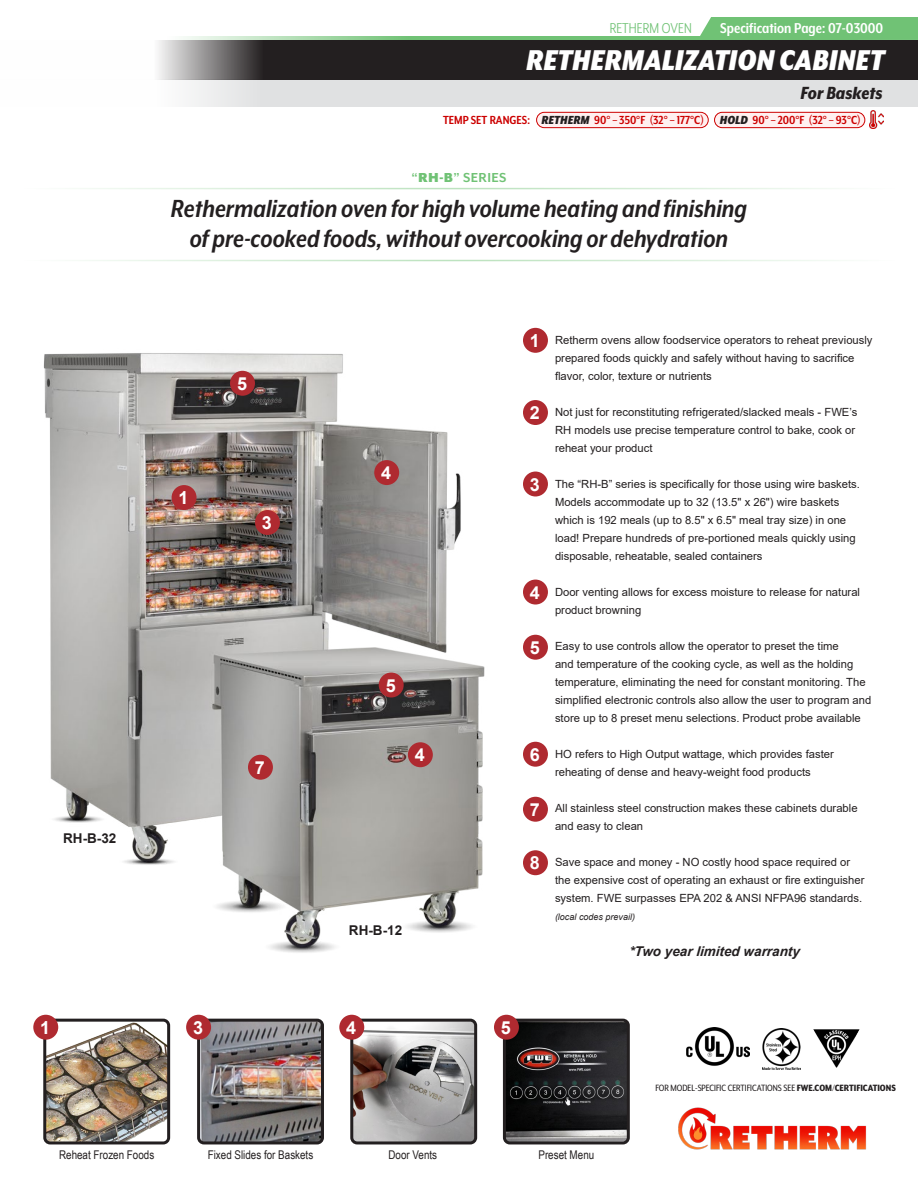
<style>
.page{position:relative;width:918px;height:1188px;background:#fff}
.page>*{position:absolute;margin:0;border:0;box-sizing:border-box;transform-origin:0 0}
.t1{font:italic 900 33px "Mr Eaves XL Mod Nar OT";color:#fff}
.t2{font:italic 700 28.5px/30px "Mr Eaves XL Mod Nar OT";color:#231f20;text-align:center}
.t3{font:italic 800 20.25px "Mr Eaves XL Mod Nar OT";color:#231f20}
.t4{font:700 18px "Arial";color:#fff}
.t5{font:700 16.5px "Mr Eaves XL Mod Nar OT";color:#fff}
.t6{font:16.5px "Mr Eaves XL Mod Nar OT";color:#70c275}
.t7{font:700 15px "Mr Eaves XL Mod OT";letter-spacing:.02em;color:#70c275}
.t8{font:700 13.5px "Mr Eaves XL Mod Nar OT";color:#c00}
.t9{font:italic 700 13.5px "Arial";color:#231f20}
.t10{font:700 13.5px "Arial";color:#231f20}
.t11{font:12px "Arial Narrow";color:#231f20}
.t12{font:11.25px/18px "Arial";color:#231f20}
.t13{font:10.5px "Mr Eaves XL Mod Nar OT";color:#231f20}
.t14{font:italic 9px "Arial";color:#231f20}
.s1{font-weight:900;font-style:italic;color:#231f20}
.s2{font-weight:900}
.s3{font-weight:800}
</style>
<div class="page">
<img style="left:762px;top:1028px;width:39px;height:42px">
<img style="left:687px;top:1027px;width:62px;height:39px">
<img style="left:813px;top:1029px;width:47px;height:39px">
<img style="left:43px;top:353px;width:442px;height:600px">
<div style="left:523px;top:328px;width:25px;height:25px;background:#af2a30;border-radius:50%"></div>
<div style="left:523px;top:400px;width:25px;height:25px;background:#af2a30;border-radius:50%"></div>
<div style="left:523px;top:472px;width:25px;height:24px;background:#af2a30;border-radius:50%"></div>
<div style="left:523px;top:580px;width:25px;height:25px;background:#af2a30;border-radius:50%"></div>
<div style="left:523px;top:635px;width:25px;height:25px;background:#af2a30;border-radius:50%"></div>
<div style="left:523px;top:742px;width:25px;height:25px;background:#af2a30;border-radius:50%"></div>
<div style="left:523px;top:797px;width:25px;height:25px;background:#af2a30;border-radius:50%"></div>
<img style="left:47px;top:1023px;width:122px;height:120px">
<div style="left:43px;top:1019px;width:127px;height:125px;border:3px solid #231f20;border-radius:5px"></div>
<img style="left:201px;top:1023px;width:119px;height:117px">
<div style="left:197px;top:1019px;width:127px;height:125px;border:3px solid #231f20;border-radius:5px"></div>
<div style="left:523px;top:850px;width:25px;height:25px;background:#af2a30;border-radius:50%"></div>
<div style="left:172px;top:485px;width:25px;height:25px;background:#af2a30;border-radius:50%"></div>
<div style="left:255px;top:510px;width:25px;height:25px;background:#af2a30;border-radius:50%"></div>
<div style="left:374px;top:460px;width:25px;height:25px;background:#af2a30;border-radius:50%"></div>
<div style="left:408px;top:742px;width:25px;height:25px;background:#af2a30;border-radius:50%"></div>
<div style="left:230px;top:371px;width:25px;height:25px;background:#af2a30;border-radius:50%"></div>
<div style="left:379px;top:673px;width:25px;height:25px;background:#af2a30;border-radius:50%"></div>
<div style="left:248px;top:755px;width:25px;height:25px;background:#af2a30;border-radius:50%"></div>
<img style="left:354px;top:1020px;width:122px;height:123px">
<div style="left:350px;top:1019px;width:127px;height:125px;border:3px solid #231f20;border-radius:5px"></div>
<img style="left:504px;top:1023px;width:122px;height:120px">
<div style="left:503px;top:1019px;width:127px;height:125px;border:3px solid #231f20;border-radius:5px"></div>
<img style="left:678px;top:1107px;width:189px;height:43px">
<div style="left:33px;top:1015px;width:25px;height:25px;background:#af2a30;border-radius:50%"></div>
<div style="left:186px;top:1015px;width:25px;height:25px;background:#af2a30;border-radius:50%"></div>
<div style="left:339px;top:1015px;width:25px;height:25px;background:#af2a30;border-radius:50%"></div>
<div style="left:494px;top:1015px;width:25px;height:25px;background:#af2a30;border-radius:50%"></div>
<div style="left:0;top:80px;width:918px;height:27px;background:linear-gradient(to right,#f6f7f7,#d7d8da)"></div>
<svg style="left:158px;top:40px;width:760px;height:39px;fill:#231f20"></svg>
<div style="left:700px;top:17px;width:218px;height:23px;background:#70c275"></div>
<svg style="left:184px;top:36px;width:674px;height:4px;fill:#70c275"></svg>
<hr style="left:278px;top:78px;width:640px;height:2px;background:#231f20">
<svg style="left:83px;top:187px;width:753px;height:75px"></svg>
<div style="left:537px;top:112px;width:171px;height:16px;background:#fff0f0;border-radius:8px"></div>
<div style="left:536px;top:112px;width:173px;height:16px;border:1px solid #c00;border-radius:8px"></div>
<div style="left:715px;top:112px;width:150px;height:16px;background:#fff0f0;border-radius:8px"></div>
<div style="left:714px;top:112px;width:151px;height:16px;border:1px solid #c00;border-radius:8px"></div>
<img style="left:869px;top:111px;width:14px;height:18px">
<h3 class="t6" style="left:610px;top:19px;width:84px">RETHERM OVEN</h3>
<h3 class="t5" style="left:720px;top:19px;width:165px">Specification Page: 07-03000</h3>
<h1 class="t1" style="left:526px;top:42px;width:360px">RETHERMALIZATION CABINET</h1>
<h3 class="t3" style="left:801px;top:82px;width:84px">For Baskets</h3>
<p class="t8" style="left:443px;top:113px;width:419px">TEMP SET RANGES: <span class="s1">RETHERM</span> 90° – 350°F (32° – 177°C) <span class="s1">HOLD</span> 90° – 200°F (32° – 93°C)</p>
<h3 class="t7" style="left:412px;top:169px;width:96px">“<span class="s2">RH-B</span>” SERIES</h3>
<p class="t10" style="left:63px;top:829px;width:55px">RH-B-32</p>
<h2 class="t2" style="left:171px;top:193px;width:578px">Rethermalization oven for high volume heating and finishing of pre-cooked foods, without overcooking or dehydration</h2>
<h3 class="t4" style="left:179px;top:485px;width:12px">1</h3>
<h3 class="t4" style="left:237px;top:371px;width:12px">5</h3>
<h3 class="t4" style="left:262px;top:510px;width:12px">3</h3>
<h3 class="t4" style="left:255px;top:755px;width:12px">7</h3>
<h3 class="t4" style="left:381px;top:460px;width:12px">4</h3>
<h3 class="t4" style="left:386px;top:673px;width:12px">5</h3>
<h3 class="t4" style="left:415px;top:742px;width:12px">4</h3>
<p class="t10" style="left:349px;top:921px;width:55px">RH-B-12</p>
<h3 class="t4" style="left:530px;top:328px;width:12px">1</h3>
<h3 class="t4" style="left:530px;top:400px;width:12px">2</h3>
<h3 class="t4" style="left:530px;top:472px;width:12px">3</h3>
<h3 class="t4" style="left:530px;top:580px;width:12px">4</h3>
<h3 class="t4" style="left:530px;top:635px;width:12px">5</h3>
<h3 class="t4" style="left:530px;top:742px;width:12px">6</h3>
<h3 class="t4" style="left:530px;top:797px;width:12px">7</h3>
<h3 class="t4" style="left:530px;top:850px;width:12px">8</h3>
<p class="t12" style="left:555px;top:331px;width:319px">Retherm ovens allow foodservice operators to reheat previously prepared foods quickly and safely without having to sacrifice flavor, color, texture or nutrients</p>
<p class="t12" style="left:555px;top:403px;width:304px">Not just for reconstituting refrigerated/slacked meals - FWE’s<br>RH models use precise temperature control to bake, cook or reheat your product</p>
<p class="t12" style="left:555px;top:475px;width:307px">The “RH-B” series is specifically for those using wire baskets.<br>Models accommodate up to 32 (13.5" x 26") wire baskets which is 192 meals (up to 8.5" x 6.5" meal tray size) in one load! Prepare hundreds of pre-portioned meals quickly using disposable, reheatable, sealed containers</p>
<p class="t12" style="left:555px;top:583px;width:307px">Door venting allows for excess moisture to release for natural product browning</p>
<p class="t12" style="left:555px;top:637px;width:318px">Easy to use controls allow the operator to preset the time<br>and temperature of the cooking cycle, as well as the holding temperature, eliminating the need for constant monitoring. The simplified electronic controls also allow the user to program and store up to 8 preset menu selections. Product probe available</p>
<p class="t12" style="left:555px;top:745px;width:280px">HO refers to High Output wattage, which provides faster reheating of dense and heavy-weight food products</p>
<p class="t12" style="left:555px;top:799px;width:304px">All stainless steel construction makes these cabinets durable and easy to clean</p>
<p class="t12" style="left:555px;top:853px;width:311px">Save space and money - NO costly hood space required or the expensive cost of operating an exhaust or fire extinguisher system. FWE surpasses EPA 202 &amp; ANSI NFPA96 standards.</p>
<p class="t14" style="left:555px;top:911px;width:82px">(local codes prevail)</p>
<p class="t9" style="left:629px;top:942px;width:172px">*Two year limited warranty</p>
<h3 class="t4" style="left:40px;top:1015px;width:12px">1</h3>
<h3 class="t4" style="left:193px;top:1015px;width:12px">3</h3>
<h3 class="t4" style="left:346px;top:1015px;width:12px">4</h3>
<h3 class="t4" style="left:501px;top:1015px;width:12px">5</h3>
<p class="t11" style="left:59px;top:1146px;width:97px">Reheat Frozen Foods</p>
<p class="t11" style="left:208px;top:1146px;width:107px">Fixed Slides for Baskets</p>
<p class="t11" style="left:389px;top:1146px;width:50px">Door Vents</p>
<p class="t11" style="left:538px;top:1146px;width:57px">Preset Menu</p>
<p class="t13" style="left:655px;top:1083px;width:242px">FOR MODEL-SPECIFIC CERTIFICATIONS SEE <span class="s3">FWE.COM/CERTIFICATIONS</span></p>
</div>
